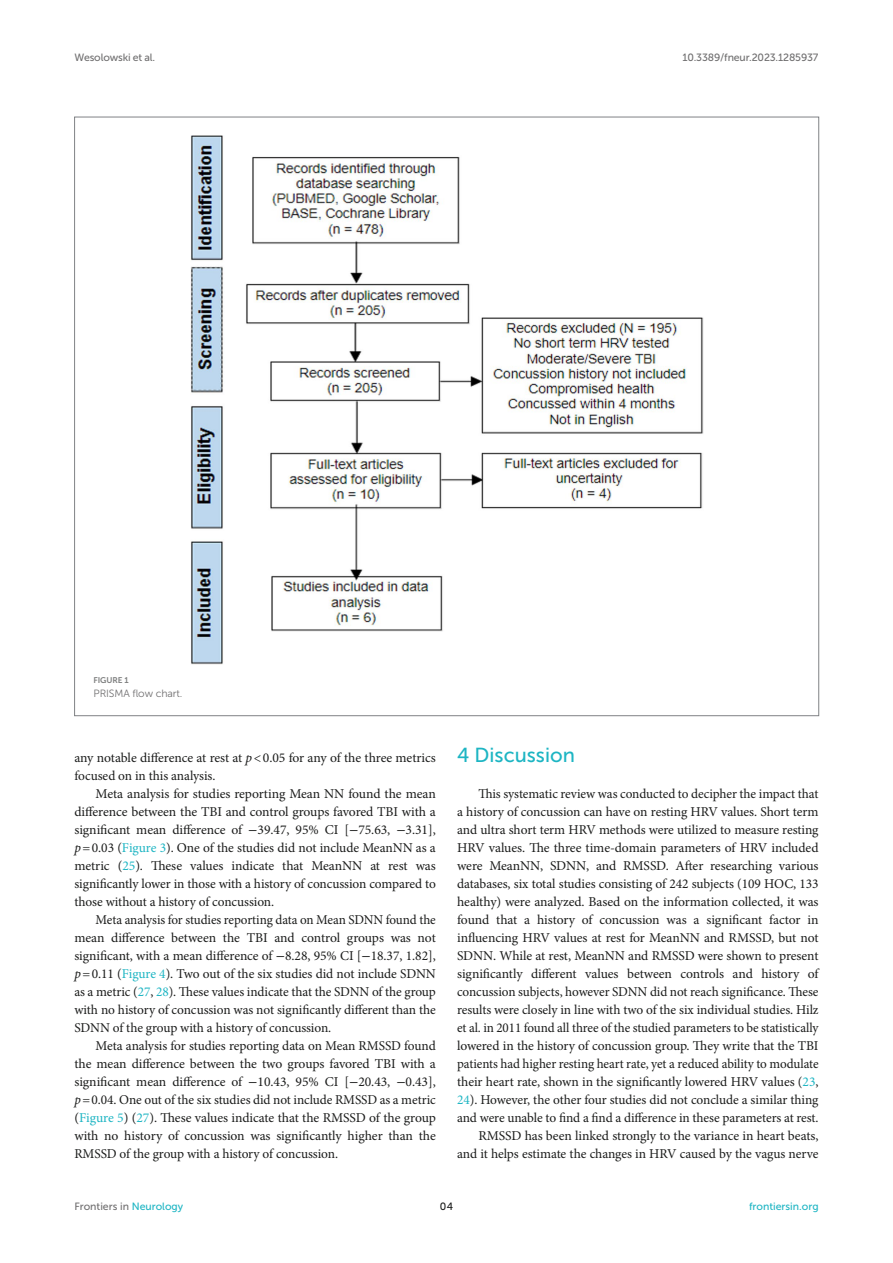
<style>
.page{position:relative;width:893px;height:1263px;background:#fff}
.page>*{position:absolute;margin:0;border:0;box-sizing:border-box;transform-origin:0 0}
.HEAD_1{font:20.25px "Museo Sans 500";color:#1db5c3}
.TEXT{font:13.5px/18px "Minion Pro";letter-spacing:-.01em;color:#1b1c1b;text-align:justify}
.TEXT_FLUSH{font:13.5px/18px "Minion Pro";letter-spacing:-.01em;color:#1b1c1b}
.t1{font:10.5px "Museo Sans 500";letter-spacing:-.015em;color:#706f70}
.FIG_LEG{font:10.5px "Museo Sans 300";letter-spacing:-.01em;color:#706f70}
.t2{font:10.5px "Museo Sans 500";color:#1db5c3}
.t3{font:10.5px "Museo Sans 500";color:#1b1c1b}
.FIG_HD{font:8.25px "Museo Sans 700";letter-spacing:-.01em;color:#7e7f7f}
.s1{font-style:italic}
.s2{font-family:"STIX General"}
.s3{color:#1db5c3}
</style>
<div class="page">
<img style="left:190px;top:136px;width:513px;height:528px">
<p class="t1" style="left:74px;top:51px;width:82px">Wesolowski et al.</p>
<p class="t1" style="left:682px;top:51px;width:138px">10.3389/fneur.2023.1285937</p>
<p class="FIG_HD" style="left:94px;top:676px;width:37px">FIGURE 1</p>
<p class="FIG_LEG" style="left:94px;top:687px;width:90px">PRISMA flow chart.</p>
<p class="TEXT_FLUSH" style="left:74px;top:749px;width:363px">any notable difference at rest at <span class="s1">p</span>&lt;0.05 for any of the three metrics focused on in this analysis.</p>
<p class="TEXT" style="left:74px;top:785px;width:363px;text-indent:21px">Meta analysis for studies reporting Mean NN found the mean difference between the TBI and control groups favored TBI with a significant mean difference of <span class="s2">−</span>39.47, 95% CI [<span class="s2">−</span>75.63, <span class="s2">−</span>3.31], <span class="s1">p</span>=0.03 (<span class="s3">Figure 3</span>). One of the studies did not include MeanNN as a metric (<span class="s3">25</span>). These values indicate that MeanNN at rest was significantly lower in those with a history of concussion compared to those without a history of concussion.</p>
<p class="TEXT" style="left:74px;top:911px;width:363px;text-indent:21px">Meta analysis for studies reporting data on Mean SDNN found the mean difference between the TBI and control groups was not significant, with a mean difference of <span class="s2">−</span>8.28, 95% CI [<span class="s2">−</span>18.37, 1.82], <span class="s1">p</span>=0.11 (<span class="s3">Figure 4</span>). Two out of the six studies did not include SDNN as a metric (<span class="s3">27</span>, <span class="s3">28</span>). These values indicate that the SDNN of the group with no history of concussion was not significantly different than the SDNN of the group with a history of concussion.</p>
<p class="TEXT" style="left:74px;top:1037px;width:363px;text-indent:21px">Meta analysis for studies reporting data on Mean RMSSD found the mean difference between the two groups favored TBI with a significant mean difference of <span class="s2">−</span>10.43, 95% CI [<span class="s2">−</span>20.43, <span class="s2">−</span>0.43], <span class="s1">p</span>=0.04. One out of the six studies did not include RMSSD as a metric (<span class="s3">Figure 5</span>) (<span class="s3">27</span>). These values indicate that the RMSSD of the group with no history of concussion was significantly higher than the RMSSD of the group with a history of concussion.</p>
<p class="HEAD_1" style="left:457px;top:744px;width:119px">4 Discussion</p>
<p class="TEXT_FLUSH" style="left:457px;top:785px;width:363px;text-align:justify;text-indent:21px">This systematic review was conducted to decipher the impact that a history of concussion can have on resting HRV values. Short term and ultra short term HRV methods were utilized to measure resting HRV values. The three time-domain parameters of HRV included were MeanNN, SDNN, and RMSSD. After researching various databases, six total studies consisting of 242 subjects (109 HOC, 133 healthy) were analyzed. Based on the information collected, it was found that a history of concussion was a significant factor in influencing HRV values at rest for MeanNN and RMSSD, but not SDNN. While at rest, MeanNN and RMSSD were shown to present significantly different values between controls and history of concussion subjects, however SDNN did not reach significance. These results were closely in line with two of the six individual studies. Hilz et al. in 2011 found all three of the studied parameters to be statistically lowered in the history of concussion group. They write that the TBI patients had higher resting heart rate, yet a reduced ability to modulate their heart rate, shown in the significantly lowered HRV values (<span class="s3">23</span>, <span class="s3">24</span>). However, the other four studies did not conclude a similar thing and were unable to find a find a difference in these parameters at rest.</p>
<p class="TEXT" style="left:457px;top:1127px;width:363px;text-align:right">RMSSD has been linked strongly to the variance in heart beats, and it helps estimate the changes in HRV caused by the vagus nerve</p>
<p class="t1" style="left:74px;top:1200px;width:110px">Frontiers in <span class="s3">Neurology</span></p>
<p class="t3" style="left:440px;top:1200px;width:15px">04</p>
<p class="t2" style="left:749px;top:1200px;width:71px">frontiersin.org</p>
</div>
